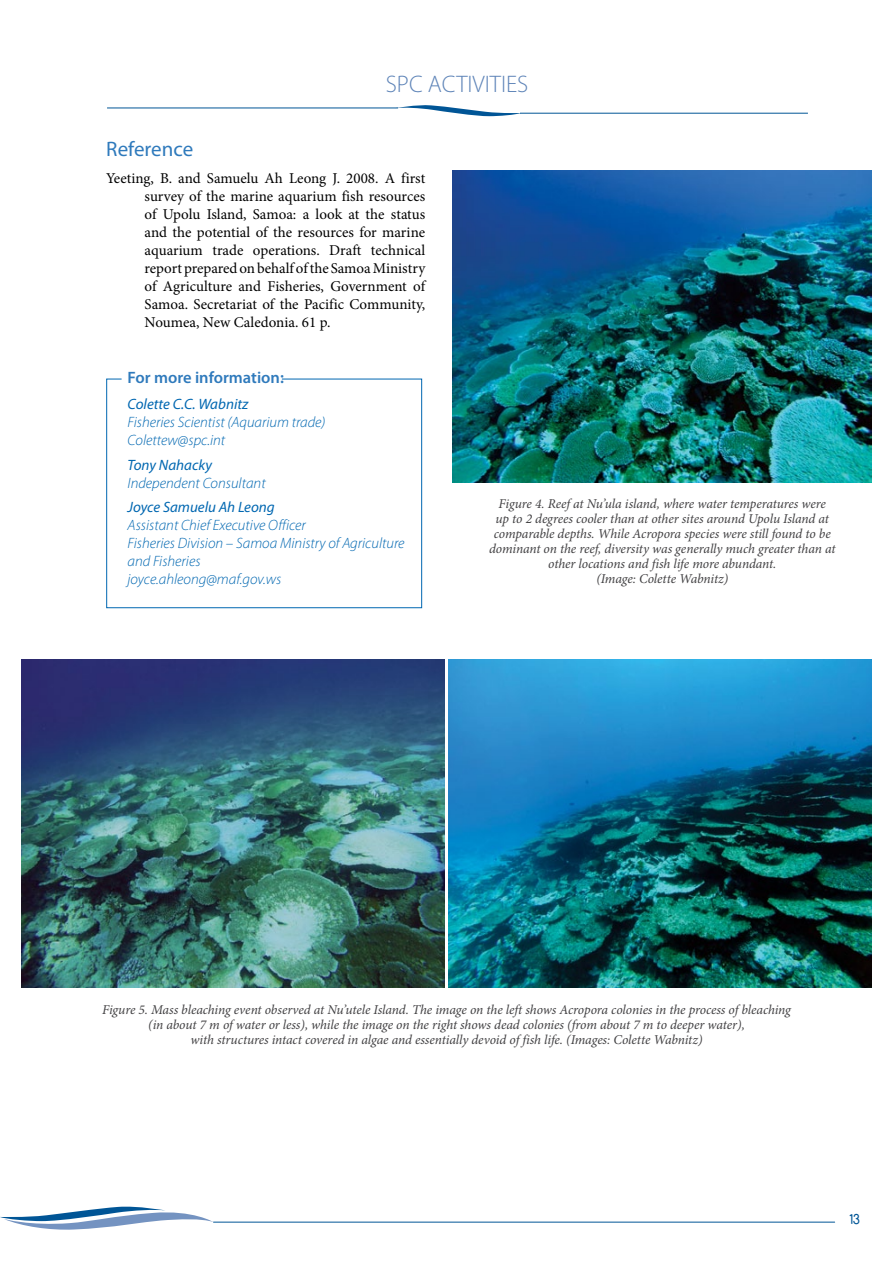
<style>
.page{position:relative;width:893px;height:1263px;background:#fff}
.page>*{position:absolute;margin:0;border:0;box-sizing:border-box;transform-origin:0 0}
.t1{font:300 24px "Myriad Pro";color:#5e84b8}
.t2{font:21px "Myriad Pro";color:#2f7abc}
.t3{font:600 16.5px "Myriad Pro";color:#2f7abc}
.t4{font:15px/18px "Minion Pro";color:#000;text-align:justify}
.t5{font:italic 300 15px/18px "Myriad Pro";color:#0067b1}
.t6{font:italic 15px "Myriad Pro";color:#0067b1}
.t7{font:15px "Duepuntozero";color:#005596}
.t8{font:italic 13.5px/15px "Minion Pro";letter-spacing:-.01em;color:#414042;text-align:center}
</style>
<div class="page">
<svg style="left:0;top:1206px;width:214px;height:24px"></svg>
<hr style="left:214px;top:1222px;width:621px;height:1px;background:#005596">
<hr style="left:520px;top:113px;width:288px;height:1px;background:#005596">
<hr style="left:107px;top:108px;width:291px;height:1px;background:#005596">
<svg style="left:395px;top:105px;width:126px;height:11px"></svg>
<img style="left:453px;top:171px;width:419px;height:311px">
<img style="left:21px;top:659px;width:423px;height:329px">
<svg style="left:106px;top:378px;width:316px;height:230px"></svg>
<img style="left:449px;top:659px;width:423px;height:329px">
<h1 class="t1" style="left:386px;top:70px;width:144px">SPC ACTIVITIES</h1>
<h2 class="t2" style="left:106px;top:136px;width:88px">Reference</h2>
<p class="t4" style="left:145px;top:169px;width:282px;text-indent:-38px">Yeeting, B. and Samuelu Ah Leong J. 2008. A first survey of the marine aquarium fish resources of Upolu Island, Samoa: a look at the status and the potential of the resources for marine aquarium trade operations. Draft technical report prepared on behalf of the Samoa Ministry of Agriculture and Fisheries, Government of Samoa. Secretariat of the Pacific Community, Noumea, New Caledonia. 61 p.</p>
<p class="t3" style="left:128px;top:367px;width:158px">For more information:</p>
<p class="t6" style="left:128px;top:395px;width:122px">Colette C.C. Wabnitz</p>
<p class="t5" style="left:128px;top:413px;width:199px">Fisheries Scientist (Aquarium trade)<br>Colettew@spc.int</p>
<p class="t6" style="left:128px;top:455px;width:86px">Tony Nahacky</p>
<p class="t5" style="left:128px;top:474px;width:140px">Independent Consultant</p>
<p class="t6" style="left:128px;top:498px;width:149px">Joyce Samuelu Ah Leong</p>
<p class="t5" style="left:128px;top:516px;width:279px">Assistant Chief Executive Officer<br>Fisheries Division – Samoa Ministry of Agriculture and Fisheries<br>joyce.ahleong@maf.gov.ws</p>
<p class="t8" style="left:489px;top:496px;width:348px">Figure 4. Reef at Nu’ula island, where water temperatures were<br>up to 2 degrees cooler than at other sites around Upolu Island at comparable depths. While Acropora species were still found to be dominant on the reef, diversity was generally much greater than at other locations and fish life more abundant.<br>(Image: Colette Wabnitz)</p>
<p class="t8" style="left:102px;top:1003px;width:690px">Figure 5. Mass bleaching event observed at Nu’utele Island. The image on the left shows Acropora colonies in the process of bleaching (in about 7 m of water or less), while the image on the right shows dead colonies (from about 7 m to deeper water),<br>with structures intact covered in algae and essentially devoid of fish life. (Images: Colette Wabnitz)</p>
<p class="t7" style="left:850px;top:1211px;width:11px">13</p>
</div>
